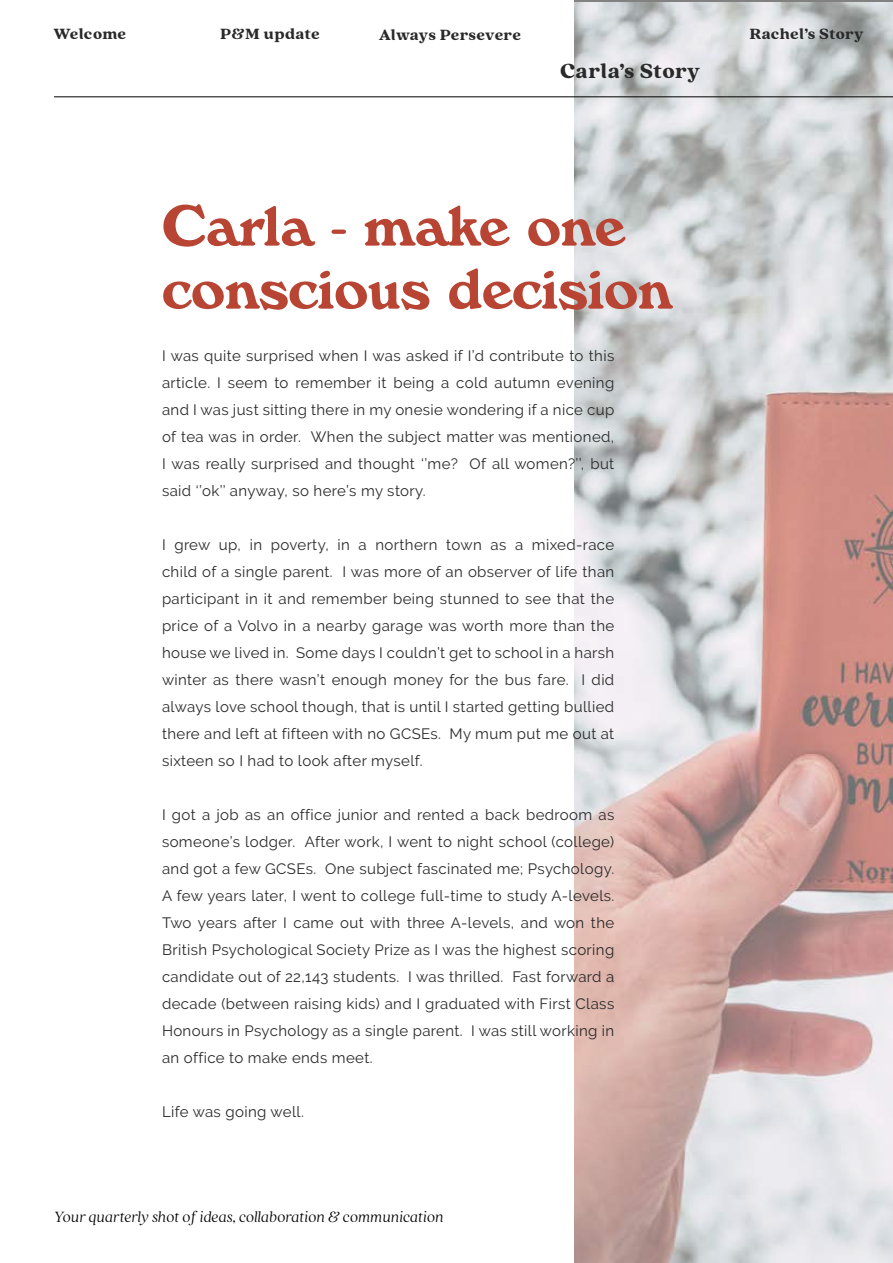
<style>
.page{position:relative;width:893px;height:1263px;background:#fff}
.page>*{position:absolute;margin:0;border:0;box-sizing:border-box;transform-origin:0 0}
.t1{font:700 60px/63px "Windsor D";color:#b84533}
.t2{font:900 22.5px "Quincy CF";letter-spacing:.02em;color:#292929}
.t3{font:italic 300 16.5px "Quincy CF";letter-spacing:.005em;color:#000}
.t4{font:900 16.5px "Quincy CF";letter-spacing:.01em;color:#292929}
.t5{font:15px/27px "Raleway";letter-spacing:.025em;color:#292929;text-align:justify}
</style>
<div class="page">
<img style="left:574px;top:3px;width:319px;height:1260px">
<hr style="left:54px;top:97px;width:839px;height:1px;background:#000">
<p class="t4" style="left:54px;top:24px;width:74px">Welcome</p>
<p class="t4" style="left:220px;top:24px;width:101px">P&amp;M update</p>
<p class="t4" style="left:379px;top:25px;width:144px">Always Persevere</p>
<p class="t4" style="left:750px;top:24px;width:115px">Rachel’s Story</p>
<h2 class="t2" style="left:560px;top:58px;width:142px">Carla’s Story</h2>
<h1 class="t1" style="left:162px;top:194px;width:512px">Carla - make one conscious decision</h1>
<p class="t5" style="left:162px;top:342px;width:454px">I was quite surprised when I was asked if I’d contribute to this article. I seem to remember it being a cold autumn evening and I was just sitting there in my onesie wondering if a nice cup of tea was in order. When the subject matter was mentioned, I was really surprised and thought ‘’me? Of all women?’’, but said ‘’ok’’ anyway, so here’s my story.</p>
<p class="t5" style="left:162px;top:531px;width:454px">I grew up, in poverty, in a northern town as a mixed-race child of a single parent. I was more of an observer of life than participant in it and remember being stunned to see that the price of a Volvo in a nearby garage was worth more than the house we lived in. Some days I couldn’t get to school in a harsh winter as there wasn’t enough money for the bus fare. I did always love school though, that is until I started getting bullied there and left at fifteen with no GCSEs. My mum put me out at sixteen so I had to look after myself.</p>
<p class="t5" style="left:162px;top:801px;width:454px">I got a job as an office junior and rented a back bedroom as someone’s lodger. After work, I went to night school (college) and got a few GCSEs. One subject fascinated me; Psychology.<br>A few years later, I went to college full-time to study A-levels.<br>Two years after I came out with three A-levels, and won the British Psychological Society Prize as I was the highest scoring candidate out of 22,143 students. I was thrilled. Fast forward a decade (between raising kids) and I graduated with First Class Honours in Psychology as a single parent. I was still working in an office to make ends meet.</p>
<p class="t5" style="left:162px;top:1098px;width:143px">Life was going well.</p>
<p class="t3" style="left:54px;top:1207px;width:391px">Your quarterly shot of ideas, collaboration &amp; communication</p>
</div>
